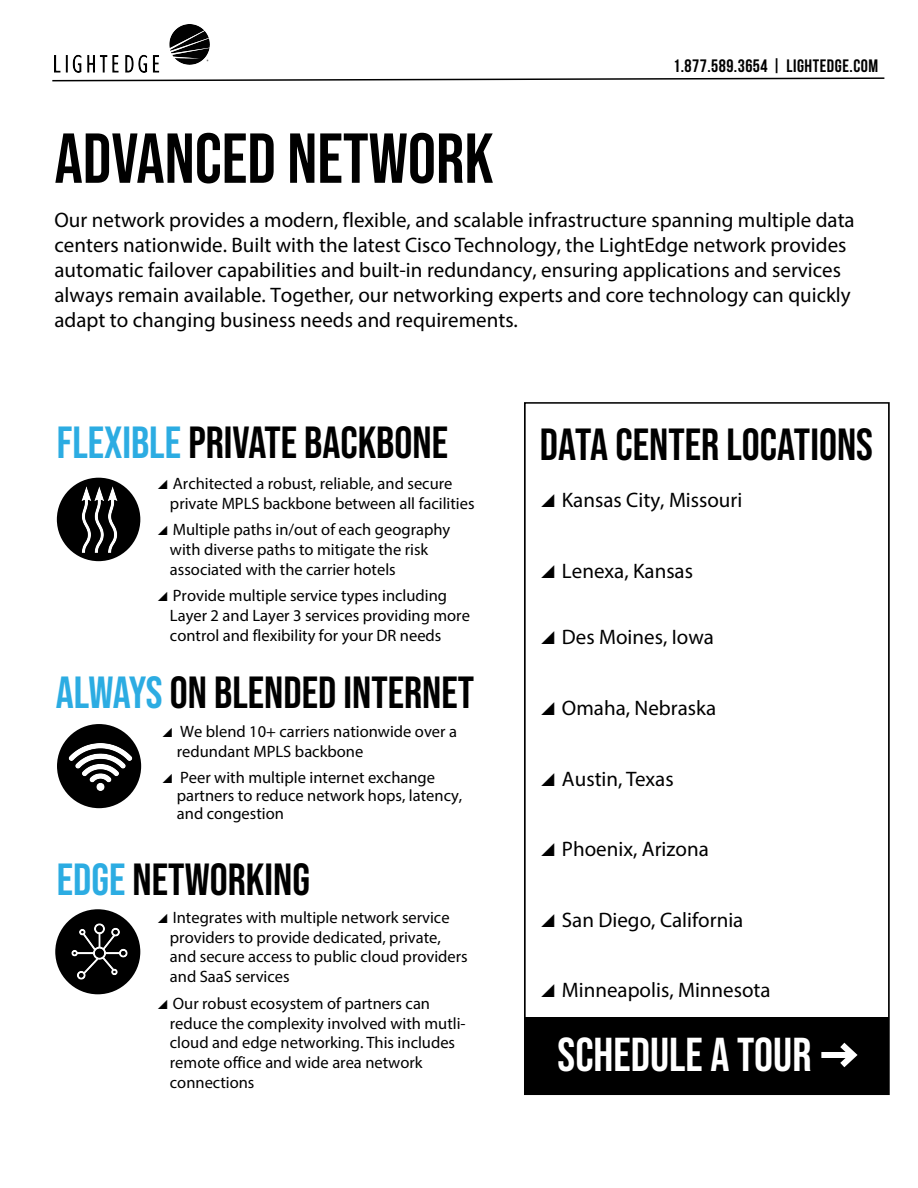
<style>
.page{position:relative;width:918px;height:1188px;background:#fff}
.page>*{position:absolute;margin:0;border:0;box-sizing:border-box;transform-origin:0 0}
.t1{font:70.5px "Bebas Neue";color:#000}
.t2{font:47.55px "Bebas Neue";color:#fff}
.t3{font:45px "Bebas Neue";color:#000}
.t4{font:21px/25.2px "Myriad Pro";color:#000}
.t5{font:700 18px "Bebas Neue";letter-spacing:.03em;color:#000}
.t6{font:16.5px/19.8px "Myriad Pro";color:#000}
.s1{color:#2cace2}
</style>
<div class="page">
<svg style="left:52px;top:77px;width:833px;height:5px"></svg>
<img style="left:55px;top:24px;width:155px;height:49px">
<div style="left:524px;top:402px;width:366px;height:693px;border:2px solid #000"></div>
<img style="left:56px;top:477px;width:85px;height:85px">
<img style="left:57px;top:724px;width:85px;height:85px">
<img style="left:55px;top:909px;width:86px;height:86px">
<div style="left:525px;top:1017px;width:363px;height:76px;background:#000"></div>
<div style="left:821px;top:1052px;width:32px;height:6px;background:#fff"></div>
<svg style="left:840px;top:1042px;width:18px;height:26px"></svg>
<p class="t5" style="left:673px;top:55px;width:207px">1.877.589.3654 | LIGHTEDGE.COM</p>
<h1 class="t1" style="left:55px;top:119px;width:441px">ADVANCED NETWORK</h1>
<p class="t4" style="left:55px;top:207px;width:802px">Our network provides a modern, flexible, and scalable infrastructure spanning multiple data centers nationwide. Built with the latest Cisco Technology, the LightEdge network provides automatic failover capabilities and built-in redundancy, ensuring applications and services always remain available. Together, our networking experts and core technology can quickly adapt to changing business needs and requirements.</p>
<h3 class="t3" style="left:57px;top:417px;width:393px"><span class="s1">FLEXIBLE</span> PRIVATE BACKBONE</h3>
<p class="t6" style="left:170px;top:473px;width:306px">Architected a robust, reliable, and secure private MPLS backbone between all facilities</p>
<p class="t6" style="left:170px;top:520px;width:282px">Multiple paths in/out of each geography with diverse paths to mitigate the risk associated with the carrier hotels</p>
<p class="t6" style="left:170px;top:586px;width:302px">Provide multiple service types including<br>Layer 2 and Layer 3 services providing more control and flexibility for your DR needs</p>
<h3 class="t3" style="left:56px;top:667px;width:420px"><span class="s1">ALWAYS</span> ON BLENDED INTERNET</h3>
<p class="t6" style="left:177px;top:721px;width:282px">We blend 10+ carriers nationwide over a redundant MPLS backbone</p>
<p class="t6" style="left:177px;top:768px;width:287px;line-height:18.1px">Peer with multiple internet exchange partners to reduce network hops, latency, and congestion</p>
<h3 class="t3" style="left:57px;top:854px;width:255px"><span class="s1">EDGE</span> NETWORKING</h3>
<p class="t6" style="left:170px;top:907px;width:299px">Integrates with multiple network service providers to provide dedicated, private, and secure access to public cloud providers and SaaS services</p>
<p class="t6" style="left:170px;top:993px;width:297px">Our robust ecosystem of partners can reduce the complexity involved with mutli&shy;cloud and edge networking. This includes remote office and wide area network connections</p>
<h3 class="t3" style="left:540px;top:419px;width:334px">DATA CENTER LOCATIONS</h3>
<p class="t4" style="left:562px;top:487px;width:182px">Kansas City, Missouri</p>
<p class="t4" style="left:562px;top:558px;width:133px">Lenexa, Kansas</p>
<p class="t4" style="left:562px;top:624px;width:154px">Des Moines, Iowa</p>
<p class="t4" style="left:562px;top:695px;width:156px">Omaha, Nebraska</p>
<p class="t4" style="left:562px;top:766px;width:113px">Austin, Texas</p>
<p class="t4" style="left:562px;top:836px;width:148px">Phoenix, Arizona</p>
<p class="t4" style="left:562px;top:907px;width:183px">San Diego, California</p>
<p class="t4" style="left:562px;top:977px;width:210px">Minneapolis, Minnesota</p>
<h2 class="t2" style="left:558px;top:1027px;width:255px">SCHEDULE A TOUR</h2>
</div>
